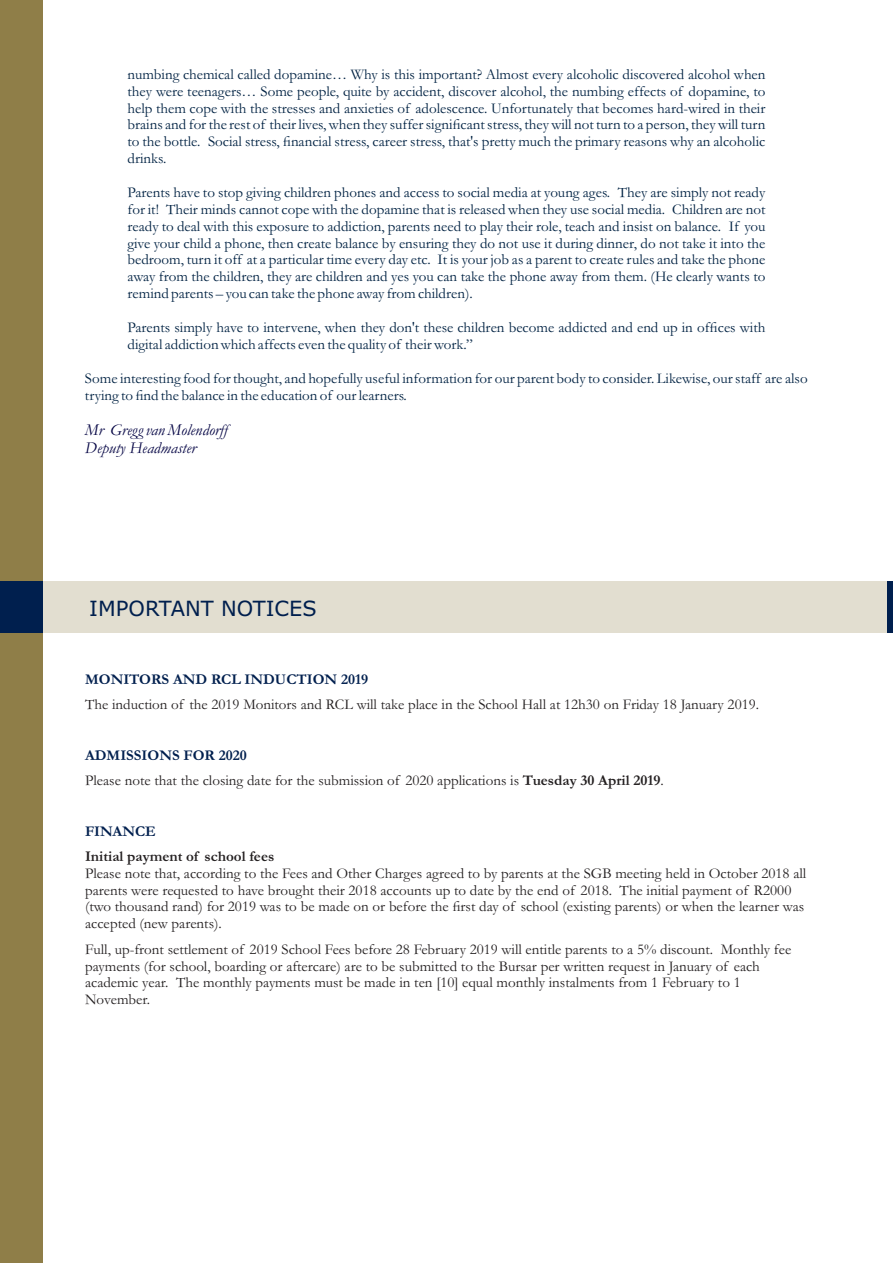
<style>
.page{position:relative;width:893px;height:1263px;background:#fff}
.page>*{position:absolute;margin:0;border:0;box-sizing:border-box;transform-origin:0 0}
.t1{font:21px "Verdana";color:#001f4e}
.t2{font:italic 500 16.5px/18.6px "Garamond";color:#030343}
.t3{font:italic 500 15px/16.8px "Garamond";color:#002243;text-align:justify}
.t4{font:italic 500 15px/16.8px "Garamond";color:#231f20}
.t5{font:italic 500 15px "Garamond";color:#001f4e}
</style>
<div class="page">
<div style="left:0;top:0;width:43px;height:1263px;background:#8f7e48"></div>
<div style="left:21px;top:582px;width:872px;height:51px;background:#e2ded0"></div>
<div style="left:0;top:582px;width:43px;height:51px;background:#001f4e"></div>
<div style="left:888px;top:582px;width:5px;height:51px;background:#001f4e"></div>
<p class="t3" style="left:128px;top:67px;width:639px">numbing chemical called dopamine… Why is this important? Almost every alcoholic discovered alcohol when they were teenagers… Some people, quite by accident, discover alcohol, the numbing effects of dopamine, to help them cope with the stresses and anxieties of adolescence. Unfortunately that becomes hard-wired in their brains and for the rest of their lives, when they suffer significant stress, they will not turn to a person, they will turn to the bottle. Social stress, financial stress, career stress, that's pretty much the primary reasons why an alcoholic drinks.</p>
<p class="t3" style="left:128px;top:186px;width:639px">Parents have to stop giving children phones and access to social media at young ages. They are simply not ready for it! Their minds cannot cope with the dopamine that is released when they use social media. Children are not ready to deal with this exposure to addiction, parents need to play their role, teach and insist on balance. If you give your child a phone, then create balance by ensuring they do not use it during dinner, do not take it into the bedroom, turn it off at a particular time every day etc. It is your job as a parent to create rules and take the phone away from the children, they are children and yes you can take the phone away from them. (He clearly wants to remind parents – you can take the phone away from children).</p>
<p class="t3" style="left:127px;top:321px;width:639px">Parents simply have to intervene, when they don't these children become addicted and end up in offices with digital addiction which affects even the quality of their work.”</p>
<p class="t3" style="left:85px;top:371px;width:724px">Some interesting food for thought, and hopefully useful information for our parent body to consider. Likewise, our staff are also trying to find the balance in the education of our learners.</p>
<p class="t2" style="left:85px;top:422px;width:144px">Mr Gregg van Molendorff<br>Deputy Headmaster</p>
<h1 class="t1" style="left:89px;top:600px;width:229px">IMPORTANT NOTICES</h1>
<p class="t5" style="left:85px;top:674px;width:285px">MONITORS AND RCL INDUCTION 2019</p>
<p class="t4" style="left:85px;top:698px;width:675px">The induction of the 2019 Monitors and RCL will take place in the School Hall at 12h30 on Friday 18 January 2019.</p>
<p class="t5" style="left:85px;top:750px;width:163px">ADMISSIONS FOR 2020</p>
<p class="t4" style="left:85px;top:773px;width:580px">Please note that the closing date for the submission of 2020 applications is Tuesday 30 April 2019.</p>
<p class="t5" style="left:85px;top:826px;width:72px">FINANCE</p>
<p class="t4" style="left:85px;top:849px;width:723px">Initial payment of school fees<br>Please note that, according to the Fees and Other Charges agreed to by parents at the SGB meeting held in October 2018 all parents were requested to have brought their 2018 accounts up to date by the end of 2018. The initial payment of R2000 (two thousand rand) for 2019 was to be made on or before the first day of school (existing parents) or when the learner was accepted (new parents).</p>
<p class="t4" style="left:85px;top:942px;width:708px">Full, up-front settlement of 2019 School Fees before 28 February 2019 will entitle parents to a 5% discount. Monthly fee payments (for school, boarding or aftercare) are to be submitted to the Bursar per written request in January of each academic year. The monthly payments must be made in ten [10] equal monthly instalments from 1 February to 1<br>November.</p>
</div>
